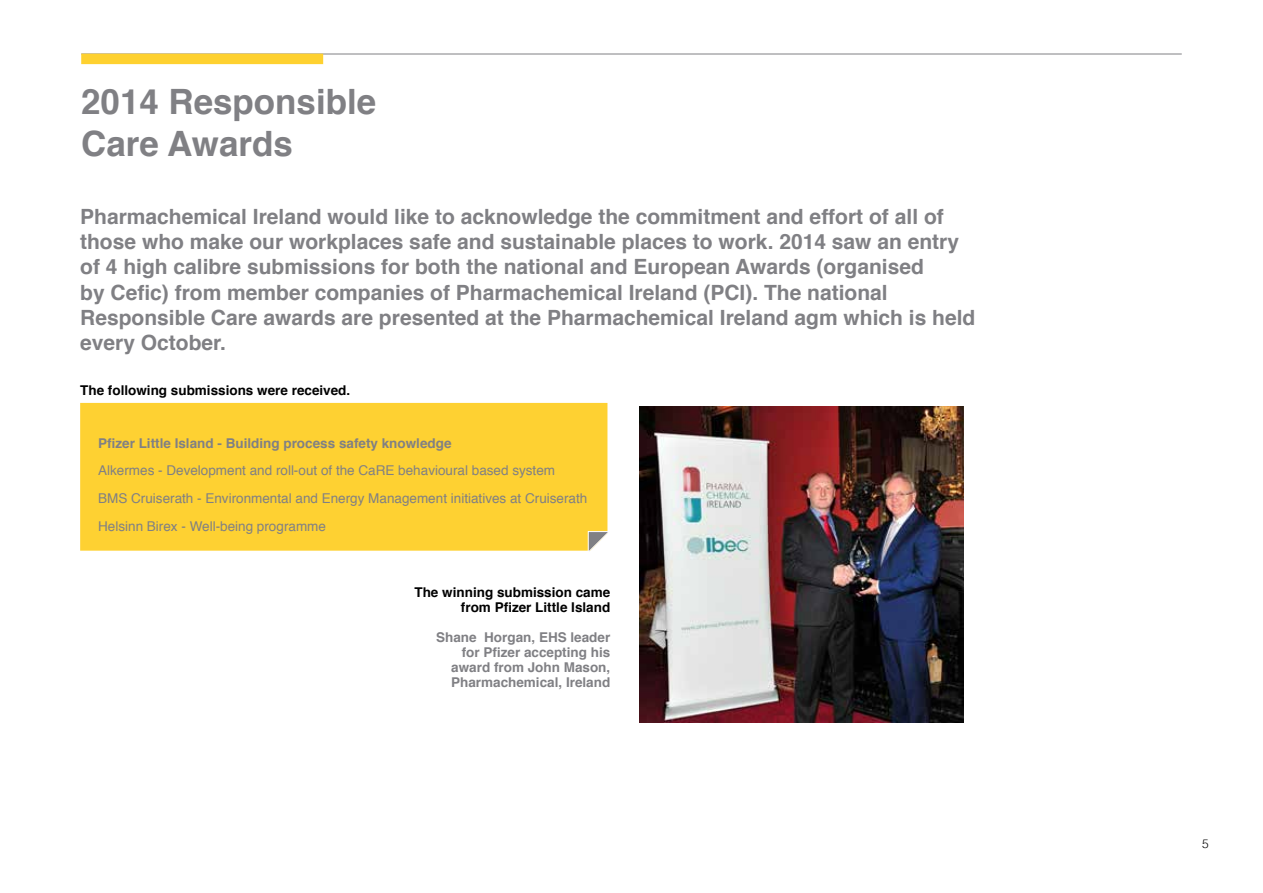
<style>
.page{position:relative;width:1263px;height:893px;background:#fff}
.page>*{position:absolute;margin:0;border:0;box-sizing:border-box;transform-origin:0 0}
.t1{font:700 34.95px/41.8px "Helvetica";color:#808084}
.t2{font:700 21px/25.2px "Helvetica";color:#808084}
.t3{font:13.5px/27.8px "Helvetica";color:#808084}
.t4{font:700 13.5px/15px "Helvetica";color:#808084;text-align:right}
.t5{font:700 13.5px/15px "Helvetica";color:#000;text-align:right}
.t6{font:300 12px "Helvetica";color:#000}
</style>
<div class="page">
<div style="left:80px;top:403px;width:527px;height:148px;background:#fed132"></div>
<hr style="left:81px;top:54px;width:1101px;height:1px;background:#808084">
<div style="left:81px;top:54px;width:242px;height:10px;background:#fed130"></div>
<img style="left:640px;top:406px;width:323px;height:317px">
<svg style="left:587px;top:531px;width:21px;height:20px"></svg>
<h1 class="t1" style="left:81px;top:81px;width:296px">2014 Responsible<br>Care Awards</h1>
<p class="t2" style="left:80px;top:204px;width:897px">Pharmachemical Ireland would like to acknowledge the commitment and effort of all of those who make our workplaces safe and sustainable places to work. 2014 saw an entry of 4 high calibre submissions for both the national and European Awards (organised<br>by Cefic) from member companies of Pharmachemical Ireland (PCI). The national Responsible Care awards are presented at the Pharmachemical Ireland agm which is held every October.</p>
<p class="t5" style="left:80px;top:383px;width:272px">The following submissions were received.</p>
<p class="t4" style="left:98px;top:435px;width:355px">Pfizer Little Island - Building process safety knowledge</p>
<p class="t3" style="left:98px;top:457px;width:491px">Alkermes - Development and roll-out of the CaRE behavioural based system<br>BMS Cruiserath - Environmental and Energy Management initiatives at Cruiserath<br>Helsinn Birex - Well-being programme</p>
<p class="t5" style="left:414px;top:585px;width:197px">The winning submission came from Pfizer Little Island</p>
<p class="t4" style="left:436px;top:630px;width:176px">Shane Horgan, EHS leader for Pfizer accepting his award from John Mason,<br>Pharmachemical, Ireland</p>
<p class="t6" style="left:1202px;top:834px;width:8px">5</p>
</div>
